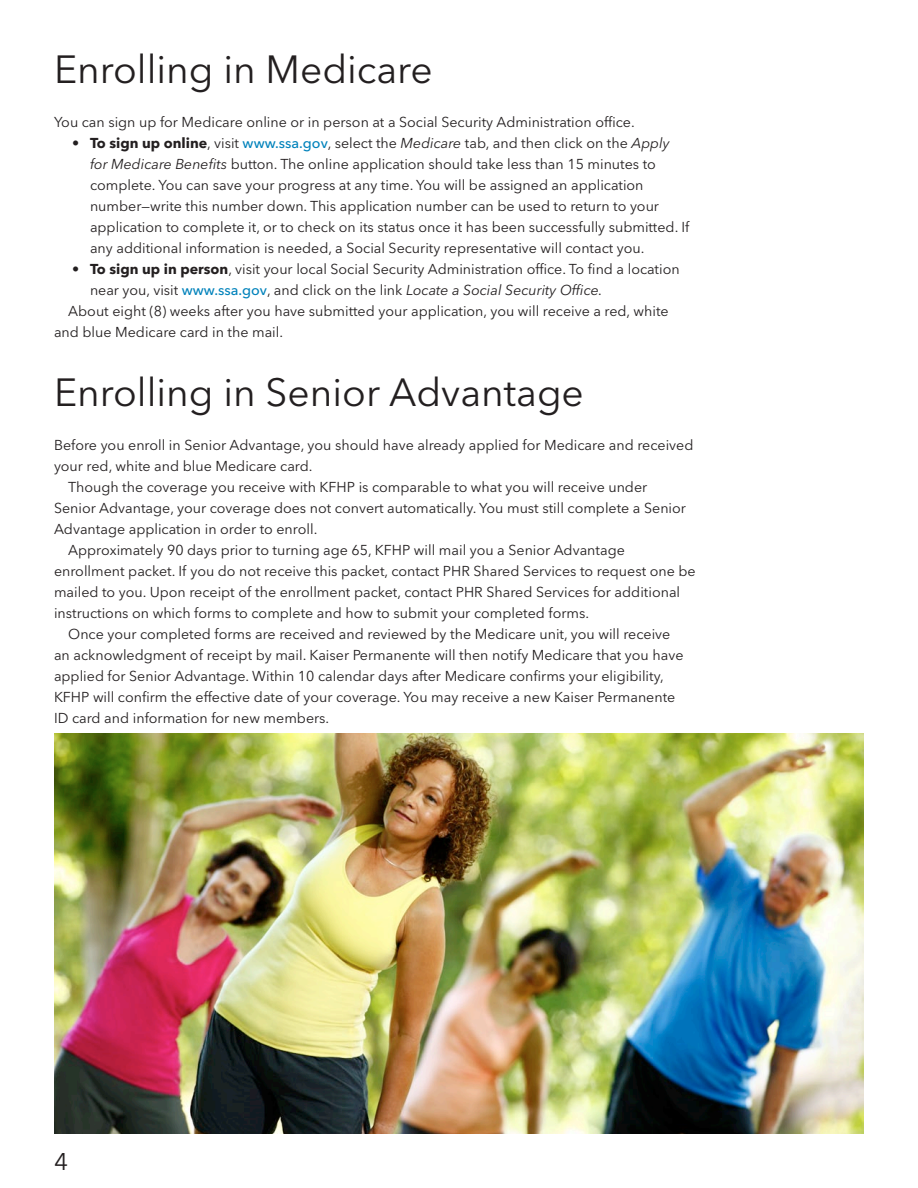
<style>
.page{position:relative;width:918px;height:1188px;background:#fff}
.page>*{position:absolute;margin:0;border:0;box-sizing:border-box;transform-origin:0 0}
.Title__no_break{font:39px "Avenir Next LT Pro";color:#231f20}
.t1{font:24px "Avenir Next LT Pro";color:#231f20}
.Body_Text{font:14.25px/21px "Avenir Next LT Pro";color:#231f20}
.Body_Text__no_indent{font:14.25px/21px "Avenir Next LT Pro";color:#231f20}
.s1{font-weight:700}
.s2{font-weight:500;color:#0082bb}
.s3{font-style:italic}
</style>
<div class="page">
<img style="left:54px;top:734px;width:810px;height:400px">
<p class="Title__no_break" style="left:54px;top:47px;width:380px">Enrolling in Medicare</p>
<p class="Body_Text__no_indent" style="left:54px;top:111px;width:582px">You can sign up for Medicare online or in person at a Social Security Administration office.</p>
<p class="Body_Text" style="left:90px;top:132px;width:601px;text-indent:-18px">• <span class="s1">To sign up online</span>, visit <span class="s2">www.ssa.gov</span>, select the <span class="s3">Medicare</span> tab, and then click on the <span class="s3">Apply for Medicare Benefits</span> button. The online application should take less than 15 minutes to complete. You can save your progress at any time. You will be assigned an application number—write this number down. This application number can be used to return to your application to complete it, or to check on its status once it has been successfully submitted. If any additional information is needed, a Social Security representative will contact you.</p>
<p class="Body_Text" style="left:90px;top:258px;width:591px;text-indent:-18px">• <span class="s1">To sign up in person</span>, visit your local Social Security Administration office. To find a location near you, visit <span class="s2">www.ssa.gov</span>, and click on the link <span class="s3">Locate a Social Security Office.</span></p>
<p class="Body_Text" style="left:54px;top:300px;width:616px;text-indent:14px">About eight (8) weeks after you have submitted your application, you will receive a red, white and blue Medicare card in the mail.</p>
<p class="Title__no_break" style="left:54px;top:369px;width:531px">Enrolling in Senior Advantage</p>
<p class="Body_Text__no_indent" style="left:54px;top:434px;width:641px">Before you enroll in Senior Advantage, you should have already applied for Medicare and received your red, white and blue Medicare card.</p>
<p class="Body_Text" style="left:54px;top:476px;width:634px;text-indent:14px">Though the coverage you receive with KFHP is comparable to what you will receive under<br>Senior Advantage, your coverage does not convert automatically. You must still complete a Senior<br>Advantage application in order to enroll.</p>
<p class="Body_Text" style="left:54px;top:539px;width:643px;text-indent:14px">Approximately 90 days prior to turning age 65, KFHP will mail you a Senior Advantage enrollment packet. If you do not receive this packet, contact PHR Shared Services to request one be mailed to you. Upon receipt of the enrollment packet, contact PHR Shared Services for additional instructions on which forms to complete and how to submit your completed forms.</p>
<p class="Body_Text" style="left:54px;top:623px;width:631px;text-indent:14px">Once your completed forms are received and reviewed by the Medicare unit, you will receive an acknowledgment of receipt by mail. Kaiser Permanente will then notify Medicare that you have applied for Senior Advantage. Within 10 calendar days after Medicare confirms your eligibility, KFHP will confirm the effective date of your coverage. You may receive a new Kaiser Permanente ID card and information for new members.</p>
<h2 class="t1" style="left:54px;top:1147px;width:15px">4</h2>
</div>
